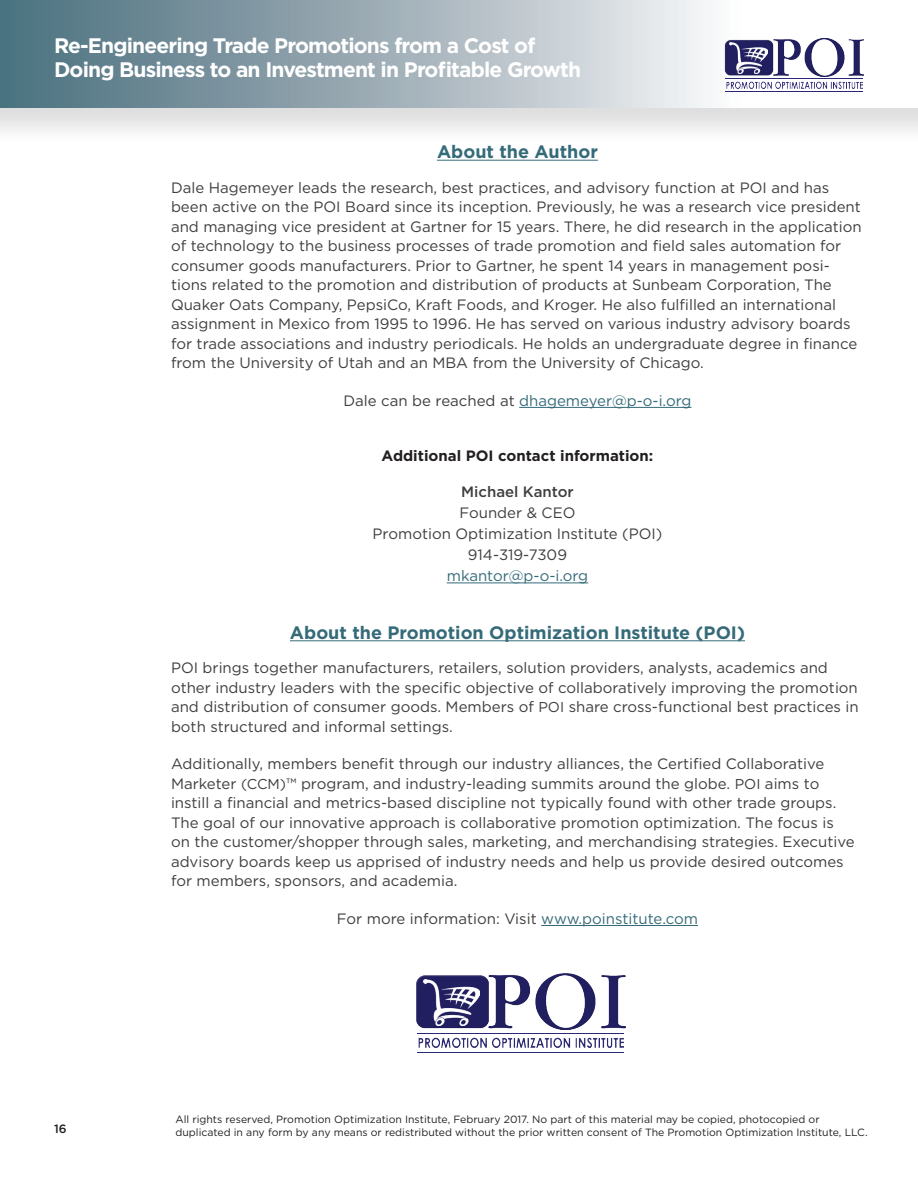
<style>
.page{position:relative;width:918px;height:1188px;background:#fff}
.page>*{position:absolute;margin:0;border:0;box-sizing:border-box;transform-origin:0 0}
.t1{font:700 21px/24px "Gotham";letter-spacing:-.04em;color:#fff}
.Subhead{font:700 18px "Gotham";color:#356b79}
.Body_Text{font:15px/19.5px "Gotham";color:#3e3e3f}
.Body_Text-2{font:15px "Gotham";color:#356b79}
.Subhead_2{font:700 15px "Gotham";color:#231f20}
.t2{font:500 12px "Gotham";color:#231f20}
.Source{font:10.5px/13.5px "Gotham";color:#231f20}
.s1{color:#3e3e3f}
.s2{font-weight:500}
.s3{color:#356b79}
.s4{font-size:14.25px}
</style>
<div class="page">
<div style="left:0;top:0;width:918px;height:146px;background:#231f20;opacity:.15"></div>
<div style="left:0;top:0;width:918px;height:108px;background:linear-gradient(to right,#4b6e7d,#fff)"></div>
<img style="left:720px;top:36px;width:144px;height:40px">
<img style="left:726px;top:82px;width:136px;height:6px">
<img style="left:724px;top:39px;width:49px;height:37px">
<hr style="left:725px;top:78px;width:138px;height:1px;background:#2a2774">
<hr style="left:725px;top:91px;width:138px;height:1px;background:#2a2774">
<img style="left:730px;top:43px;width:37px;height:30px">
<hr style="left:437px;top:160px;width:161px;height:1px;background:#356b79">
<hr style="left:519px;top:407px;width:172px;height:1px;background:#356b79">
<hr style="left:447px;top:583px;width:141px;height:1px;background:#356b79">
<hr style="left:290px;top:640px;width:455px;height:1px;background:#356b79">
<hr style="left:541px;top:925px;width:157px;height:1px;background:#356b79">
<img style="left:489px;top:973px;width:136px;height:57px">
<img style="left:419px;top:1038px;width:204px;height:10px">
<img style="left:416px;top:975px;width:73px;height:54px">
<hr style="left:418px;top:1033px;width:206px;height:1px;background:#2a2774">
<hr style="left:418px;top:1052px;width:206px;height:1px;background:#2a2774">
<img style="left:424px;top:980px;width:56px;height:46px">
<h1 class="t1" style="left:54px;top:33px;width:529px">Re-Engineering Trade Promotions from a Cost of<br>Doing Business to an Investment in Profitable Growth</h1>
<p class="Subhead" style="left:437px;top:140px;width:162px">About the Author</p>
<p class="Body_Text" style="left:171px;top:178px;width:692px">Dale Hagemeyer leads the research, best practices, and advisory function at POI and has been active on the POI Board since its inception. Previously, he was a research vice president and managing vice president at Gartner for 15 years. There, he did research in the application of technology to the business processes of trade promotion and field sales automation for consumer goods manufacturers. Prior to Gartner, he spent 14 years in management posi&shy;tions related to the promotion and distribution of products at Sunbeam Corporation, The Quaker Oats Company, PepsiCo, Kraft Foods, and Kroger. He also fulfilled an international assignment in Mexico from 1995 to 1996. He has served on various industry advisory boards for trade associations and industry periodicals. He holds an undergraduate degree in finance from the University of Utah and an MBA from the University of Chicago.</p>
<p class="Body_Text-2" style="left:344px;top:391px;width:349px"><span class="s1">Dale can be reached at</span> dhagemeyer@p-o-i.org</p>
<p class="Subhead_2" style="left:382px;top:446px;width:273px">Additional POI contact information:</p>
<p class="Body_Text" style="left:373px;top:481px;width:291px;line-height:21px;text-align:center"><span class="s2">Michael Kantor<br></span>Founder &amp; CEO<br>Promotion Optimization Institute (POI)<br>914-319-7309<br><span class="s3">mkantor@p-o-i.org</span></p>
<p class="t2" style="left:54px;top:1121px;width:14px">16</p>
<p class="Subhead" style="left:290px;top:621px;width:457px">About the Promotion Optimization Institute (POI)</p>
<p class="Body_Text" style="left:171px;top:658px;width:689px">POI brings together manufacturers, retailers, solution providers, analysts, academics and other industry leaders with the specific objective of collaboratively improving the promotion and distribution of consumer goods. Members of <span class="s4">POI</span> share cross-functional best practices in both structured and informal settings.</p>
<p class="Body_Text" style="left:171px;top:754px;width:685px">Additionally, members benefit through our industry alliances, the Certified Collaborative Marketer <span class="s4">(CCM)</span>™ program, and industry-leading summits around the globe. <span class="s4">POI</span> aims to instill a financial and metrics-based discipline not typically found with other trade groups.<br>The goal of our innovative approach is collaborative promotion optimization. The focus is on the customer/shopper through sales, marketing, and merchandising strategies. Executive advisory boards keep us apprised of industry needs and help us provide desired outcomes for members, sponsors, and academia.</p>
<p class="Body_Text" style="left:337px;top:909px;width:363px">For more information: Visit <span class="s3">www.poinstitute.com</span></p>
<p class="Source" style="left:176px;top:1112px;width:694px">All rights reserved, Promotion Optimization Institute, February 2017. No part of this material may be copied, photocopied or duplicated in any form by any means or redistributed without the prior written consent of The Promotion Optimization Institute, LLC.</p>
</div>
